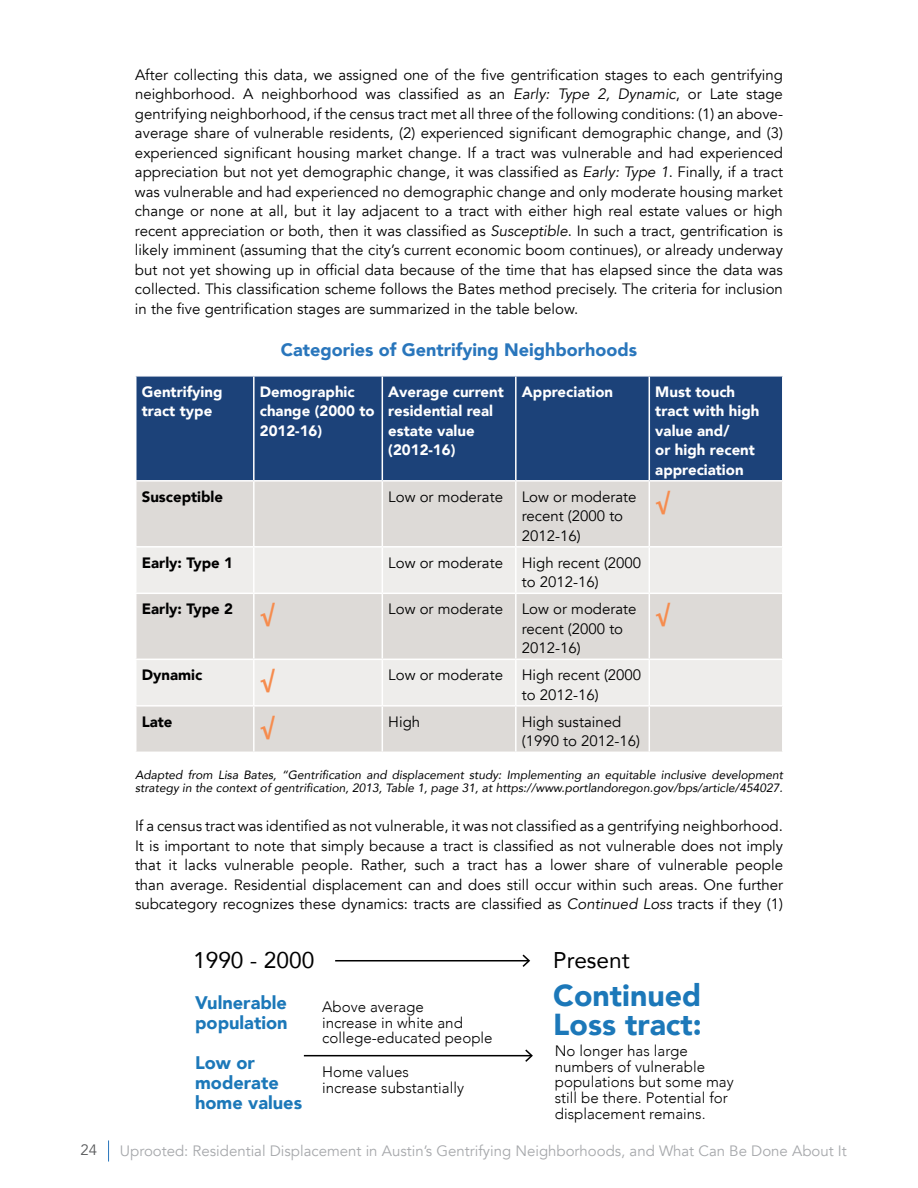
<style>
.page{position:relative;width:918px;height:1188px;background:#fff}
.page>*{position:absolute;margin:0;border:0;box-sizing:border-box;transform-origin:0 0}
.t1{font:900 30.3px/29px "Avenir";color:#1c78b9}
.t2{font:900 24px "Avenir";color:#f68c4e}
.t3{font:22.65px "Avenir";color:#000}
.t4{font:900 18.15px/20px "Avenir";color:#1c78b9}
.t5{font:900 18px "Avenir";color:#2976bc}
.t6{font:300 15.15px/15.8px "Avenir";color:#000}
.t7{font:15px/19.5px "Avenir";color:#000}
.t8{font:900 15px/19.5px "Avenir";color:#fff}
.t9{font:15px "Avenir";color:#a7a9ac}
.t10{font:900 15px "Avenir";color:#000}
.t11{font:15px "Avenir";color:#58595b}
.t12{font:italic 12px/13.5px "Avenir";color:#000}
.s1{font-style:italic}
.s2{font-size:24px;color:#f68c4e}
</style>
<div class="page">
<svg style="left:108px;top:1140px;width:1px;height:22px"></svg>
<div style="left:136px;top:377px;width:646px;height:103px;background:#1c4279"></div>
<div style="left:136px;top:482px;width:646px;height:64px;background:#dddad7"></div>
<div style="left:137px;top:548px;width:645px;height:45px;background:#eeedeb"></div>
<svg style="left:136px;top:594px;width:646px;height:158px;background:#e2dfdd"></svg>
<hr style="left:253px;top:377px;width:2px;height:103px;background:#fff">
<hr style="left:382px;top:377px;width:1px;height:103px;background:#fff">
<hr style="left:515px;top:377px;width:2px;height:103px;background:#fff">
<hr style="left:649px;top:377px;width:1px;height:103px;background:#fff">
<hr style="left:253px;top:482px;width:2px;height:64px;background:#fff">
<hr style="left:382px;top:482px;width:1px;height:64px;background:#fff">
<hr style="left:515px;top:482px;width:2px;height:64px;background:#fff">
<hr style="left:649px;top:482px;width:1px;height:64px;background:#fff">
<hr style="left:253px;top:548px;width:2px;height:45px;background:#fff">
<hr style="left:382px;top:548px;width:1px;height:45px;background:#fff">
<hr style="left:515px;top:548px;width:2px;height:45px;background:#fff">
<hr style="left:649px;top:548px;width:1px;height:45px;background:#fff">
<hr style="left:253px;top:594px;width:2px;height:65px;background:#fff">
<hr style="left:382px;top:594px;width:1px;height:65px;background:#fff">
<hr style="left:515px;top:594px;width:2px;height:65px;background:#fff">
<hr style="left:649px;top:594px;width:1px;height:65px;background:#fff">
<hr style="left:135px;top:659px;width:119px;height:1px;background:#fff">
<hr style="left:254px;top:659px;width:128px;height:1px;background:#fff">
<hr style="left:253px;top:660px;width:2px;height:45px;background:#fff">
<hr style="left:382px;top:659px;width:134px;height:1px;background:#fff">
<hr style="left:382px;top:660px;width:1px;height:45px;background:#fff">
<hr style="left:516px;top:659px;width:133px;height:1px;background:#fff">
<hr style="left:515px;top:660px;width:2px;height:45px;background:#fff">
<hr style="left:649px;top:659px;width:135px;height:1px;background:#fff">
<hr style="left:649px;top:660px;width:1px;height:45px;background:#fff">
<hr style="left:135px;top:705px;width:119px;height:2px;background:#fff">
<hr style="left:254px;top:705px;width:128px;height:2px;background:#fff">
<hr style="left:253px;top:707px;width:2px;height:45px;background:#fff">
<hr style="left:382px;top:705px;width:134px;height:2px;background:#fff">
<hr style="left:382px;top:707px;width:1px;height:45px;background:#fff">
<hr style="left:516px;top:705px;width:133px;height:2px;background:#fff">
<hr style="left:515px;top:707px;width:2px;height:45px;background:#fff">
<hr style="left:649px;top:705px;width:135px;height:2px;background:#fff">
<hr style="left:649px;top:707px;width:1px;height:45px;background:#fff">
<hr style="left:304px;top:1055px;width:227px;height:1px;background:#000">
<svg style="left:525px;top:1049px;width:8px;height:13px"></svg>
<hr style="left:335px;top:960px;width:194px;height:2px;background:#000">
<svg style="left:523px;top:955px;width:7px;height:12px"></svg>
<p class="t7" style="left:135px;top:65px;width:650px;text-align:justify">After collecting this data, we assigned one of the five gentrification stages to each gentrifying neighborhood. A neighborhood was classified as an <span class="s1">Early: Type 2, Dynamic</span>, or Late stage gentrifying neighborhood, if the census tract met all three of the following conditions: (1) an above&shy;average share of vulnerable residents, (2) experienced significant demographic change, and (3) experienced significant housing market change. If a tract was vulnerable and had experienced appreciation but not yet demographic change, it was classified as <span class="s1">Early: Type 1</span>. Finally, if a tract was vulnerable and had experienced no demographic change and only moderate housing market change or none at all, but it lay adjacent to a tract with either high real estate values or high recent appreciation or both, then it was classified as <span class="s1">Susceptible</span>. In such a tract, gentrification is likely imminent (assuming that the city’s current economic boom continues), or already underway but not yet showing up in official data because of the time that has elapsed since the data was collected. This classification scheme follows the Bates method precisely. The criteria for inclusion in the five gentrification stages are summarized in the table below.</p>
<p class="t5" style="left:281px;top:334px;width:358px">Categories of Gentrifying Neighborhoods</p>
<p class="t8" style="left:142px;top:381px;width:82px">Gentrifying tract type</p>
<p class="t8" style="left:260px;top:381px;width:116px">Demographic change (2000 to<br>2012-16)</p>
<p class="t8" style="left:388px;top:381px;width:117px">Average current residential real estate value (2012-16)</p>
<p class="t8" style="left:522px;top:381px;width:93px">Appreciation</p>
<p class="t8" style="left:655px;top:381px;width:106px">Must touch tract with high value and/<br>or high recent appreciation</p>
<p class="t10" style="left:142px;top:484px;width:83px">Susceptible</p>
<p class="t7" style="left:388px;top:487px;width:116px">Low or moderate</p>
<p class="t7" style="left:522px;top:487px;width:116px">Low or moderate recent (2000 to<br>2012-16)</p>
<h2 class="t2" style="left:655px;top:482px;width:16px">√</h2>
<p class="t10" style="left:142px;top:550px;width:93px">Early: Type 1</p>
<p class="t7" style="left:388px;top:553px;width:116px">Low or moderate</p>
<p class="t7" style="left:522px;top:553px;width:121px">High recent (2000 to 2012-16)</p>
<p class="t10" style="left:142px;top:596px;width:135px">Early: Type 2 <span class="s2">√</span></p>
<p class="t7" style="left:388px;top:600px;width:116px">Low or moderate</p>
<p class="t7" style="left:522px;top:600px;width:116px">Low or moderate recent (2000 to<br>2012-16)</p>
<h2 class="t2" style="left:655px;top:594px;width:16px">√</h2>
<p class="t10" style="left:142px;top:662px;width:62px">Dynamic</p>
<h2 class="t2" style="left:260px;top:660px;width:16px">√</h2>
<p class="t7" style="left:388px;top:666px;width:116px">Low or moderate</p>
<p class="t7" style="left:522px;top:666px;width:121px">High recent (2000 to 2012-16)</p>
<p class="t10" style="left:142px;top:709px;width:32px">Late</p>
<h2 class="t2" style="left:260px;top:707px;width:16px">√</h2>
<p class="t7" style="left:388px;top:712px;width:33px">High</p>
<p class="t7" style="left:522px;top:712px;width:120px">High sustained (1990 to 2012-16)</p>
<p class="t12" style="left:135px;top:768px;width:650px">Adapted from Lisa Bates, “Gentrification and displacement study: Implementing an equitable inclusive development strategy in the context of gentrification, 2013, Table 1, page 31, at https://www.portlandoregon.gov/bps/article/454027.</p>
<p class="t7" style="left:135px;top:817px;width:650px;text-align:justify">If a census tract was identified as not vulnerable, it was not classified as a gentrifying neighborhood.<br>It is important to note that simply because a tract is classified as not vulnerable does not imply that it lacks vulnerable people. Rather, such a tract has a lower share of vulnerable people than average. Residential displacement can and does still occur within such areas. One further subcategory recognizes these dynamics: tracts are classified as <span class="s1">Continued Loss</span> tracts if they (1)</p>
<h3 class="t3" style="left:193px;top:942px;width:123px">1990 - 2000</h3>
<h3 class="t3" style="left:553px;top:942px;width:78px">Present</h3>
<p class="t4" style="left:195px;top:993px;width:94px">Vulnerable population</p>
<h1 class="t1" style="left:553px;top:981px;width:150px">Continued<br>Loss tract:</h1>
<p class="t6" style="left:322px;top:999px;width:172px">Above average<br>increase in white and college-educated people</p>
<p class="t6" style="left:555px;top:1043px;width:181px">No longer has large numbers of vulnerable populations but some may still be there. Potential for displacement remains.</p>
<p class="t4" style="left:195px;top:1053px;width:108px">Low or moderate home values</p>
<p class="t6" style="left:322px;top:1064px;width:143px">Home values increase substantially</p>
<p class="t11" style="left:80px;top:1141px;width:18px">24</p>
<p class="t9" style="left:120px;top:1142px;width:729px">Uprooted: Residential Displacement in Austin’s Gentrifying Neighborhoods, and What Can Be Done About It</p>
</div>
